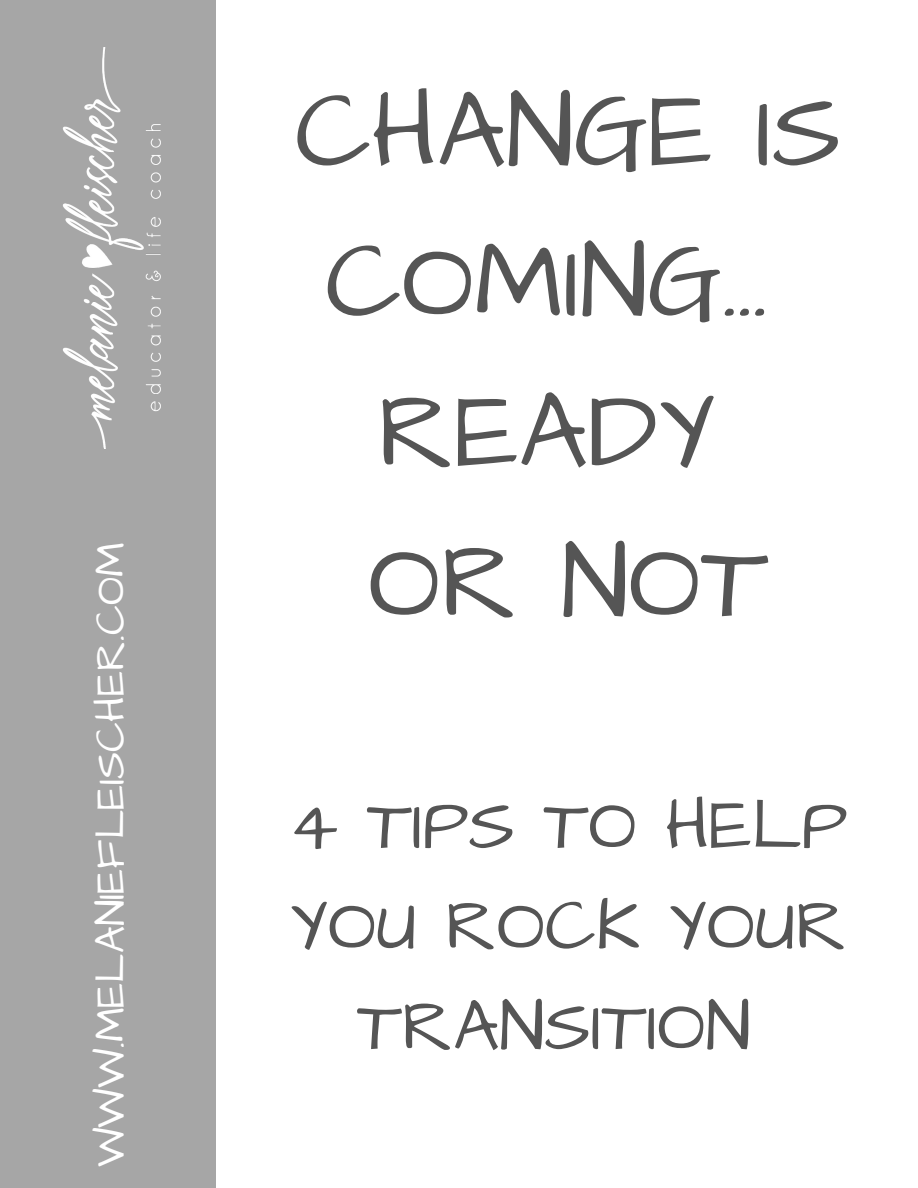
<style>
.page{position:relative;width:918px;height:1188px;background:#fff}
.page>*{position:absolute;margin:0;border:0;box-sizing:border-box;transform-origin:0 0}
.t1{font:108px/150.3px "Architects Daughter";color:#555;text-align:center}
.t2{font:72px/100.5px "Architects Daughter";color:#555;text-align:center}
.t3{font:42.15px "Architects Daughter";color:#fff}
</style>
<div class="page">
<div style="left:0;top:0;width:216px;height:1188px;background:#a6a6a6"></div>
<img style="left:62px;top:48px;width:99px;height:400px">
<p class="t3" style="left:82px;top:1167px;width:627px;rotate:-90deg">WWW.MELANIEFLEISCHER.COM</p>
<h1 class="t1" style="left:295px;top:59px;width:548px">CHANGE IS<br>COMING...<br>READY<br>OR NOT</h1>
<p class="t2" style="left:289px;top:777px;width:560px">4 TIPS TO HELP<br>YOU ROCK YOUR<br>TRANSITION</p>
</div>
